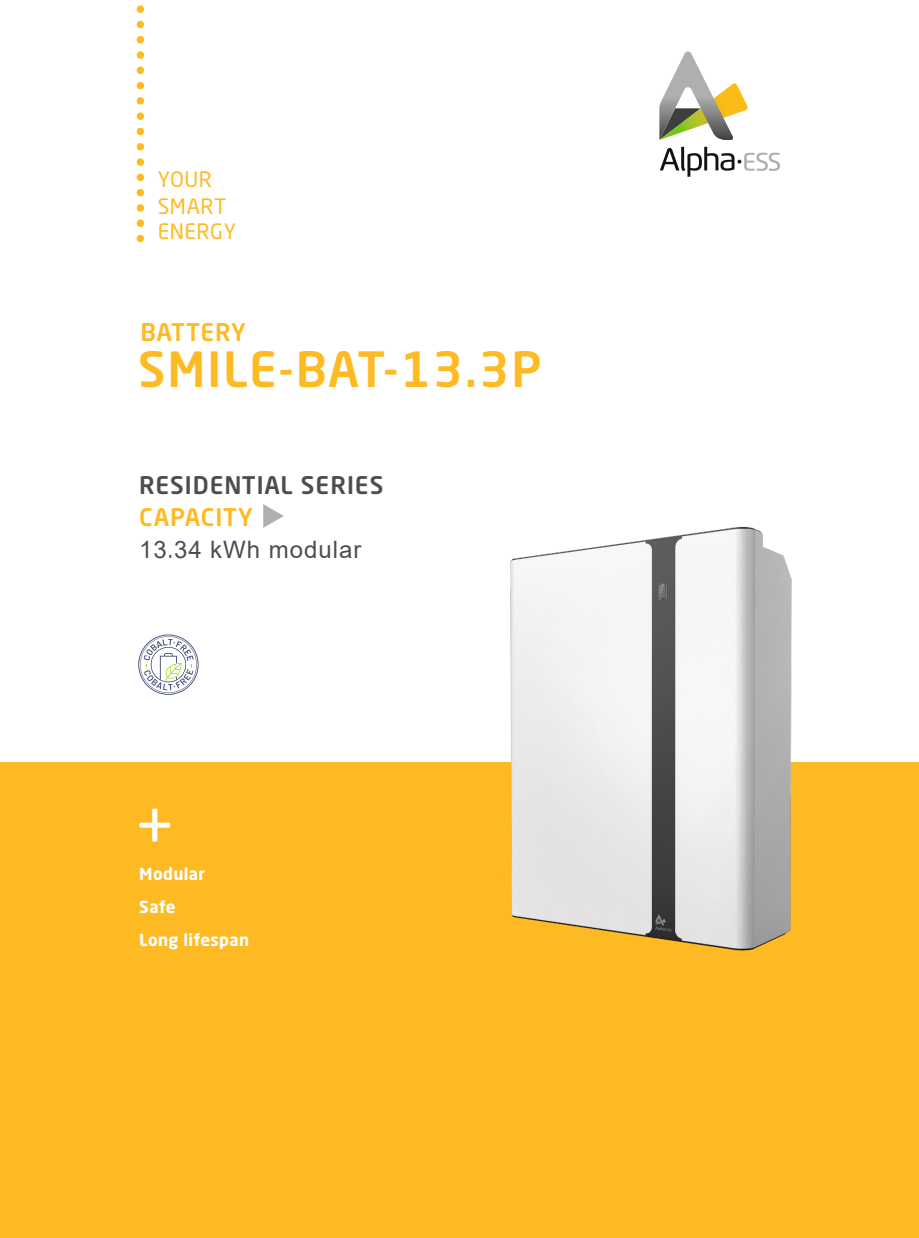
<style>
.page{position:relative;width:919px;height:1238px;background:#fff}
.page>*{position:absolute;margin:0;border:0;box-sizing:border-box;transform-origin:0 0}
.t1{font:500 48px "Neo Sans Std";letter-spacing:.04em;color:#fdba23}
.t2{font:500 24px "Neo Sans Std";letter-spacing:.04em;color:#4d4d4c}
.t3{font:24px "Arial";letter-spacing:.04em;color:#4d4d4c}
.t4{font:500 24px "Neo Sans Std";letter-spacing:.04em;color:#fdba23}
.t5{font:500 24px "Neo Sans Std";letter-spacing:.02em;color:#fdba23}
.t6{font:21px "Neo Sans Std";letter-spacing:.02em;color:#fdba23}
.t7{font:700 16.5px/33.2px "Neo Sans Std";letter-spacing:.02em;color:#fff}
.s1{font-family:"Neo Sans Std"}
</style>
<div class="page">
<div style="left:0;top:762px;width:918px;height:475px;background:#fdba23"></div>
<svg style="left:137px;top:9px;width:7px;height:234px"></svg>
<svg style="left:139px;top:808px;width:31px;height:33px"></svg>
<svg style="left:263px;top:504px;width:21px;height:24px"></svg>
<svg style="left:659px;top:147px;width:121px;height:30px"></svg>
<svg style="left:659px;top:51px;width:89px;height:89px"></svg>
<svg style="left:138px;top:634px;width:60px;height:60px"></svg>
<img style="left:510px;top:526px;width:282px;height:425px">
<p class="t6" style="left:158px;top:166px;width:55px">YOUR</p>
<p class="t6" style="left:158px;top:219px;width:80px">ENERGY</p>
<p class="t6" style="left:158px;top:193px;width:70px">SMART</p>
<h2 class="t5" style="left:140px;top:317px;width:107px">BATTERY</h2>
<h1 class="t1" style="left:138px;top:339px;width:405px">SMILE-BAT-13.3P</h1>
<h2 class="t2" style="left:139px;top:469px;width:245px">RESIDENTIAL SERIES</h2>
<h2 class="t4" style="left:139px;top:502px;width:115px">CAPACITY</h2>
<h2 class="t3" style="left:139px;top:533px;width:223px">13<span class="s1">.</span>34 kWh modular</h2>
<p class="t7" style="left:139px;top:856px;width:111px">Modular<br>Safe<br>Long lifespan</p>
</div>
